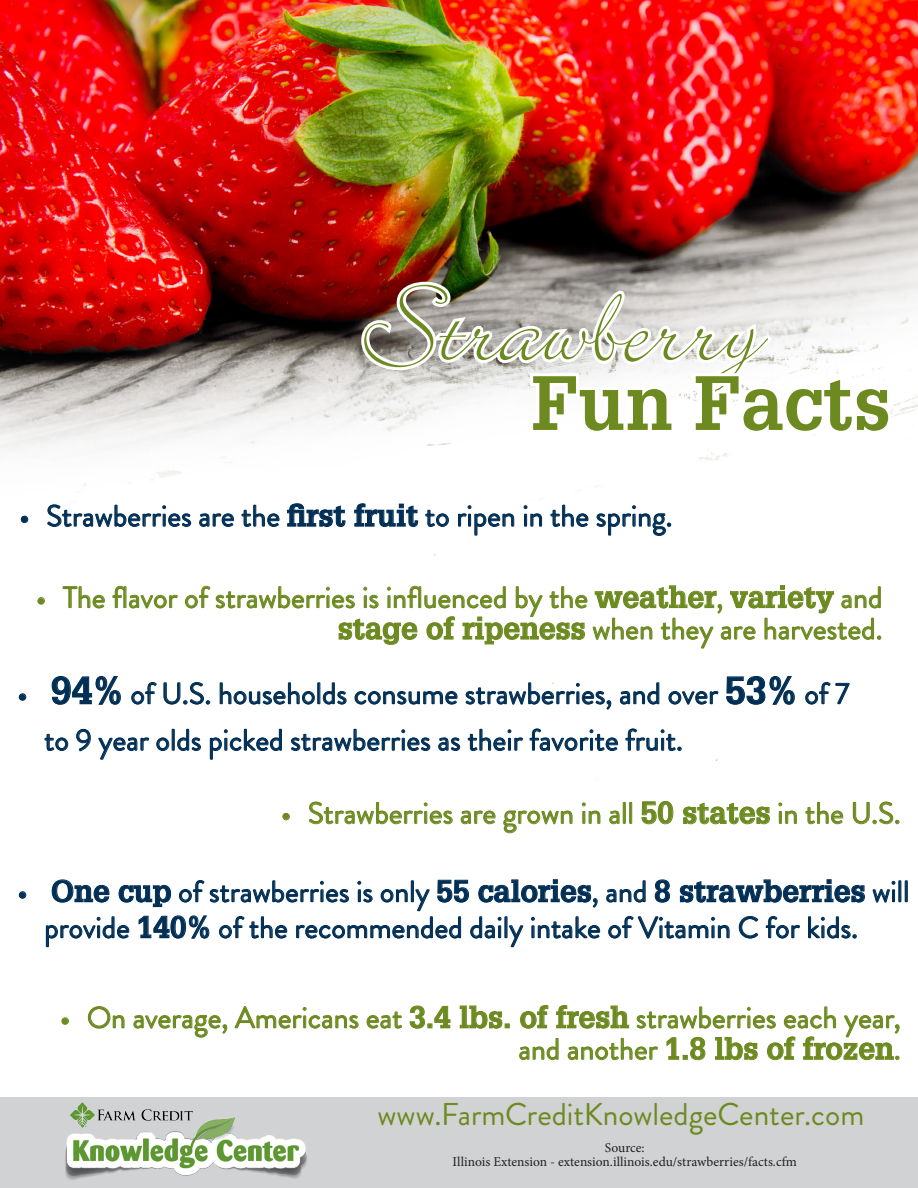
<style>
.page{position:relative;width:918px;height:1188px;background:#fff}
.page>*{position:absolute;margin:0;border:0;box-sizing:border-box;transform-origin:0 0}
.t1{font:123px "Bickley Script";color:#6c8a1f}
.t2{font:700 75px "Glypha LT Pro";color:#6c8a1f}
.t3{font:31.5px "Brandon Grotesque";color:#6c8a1f}
.t4{font:30px/46.5px "Brandon Grotesque";color:#002e54}
.t5{font:30px/31.5px "Brandon Grotesque";color:#6c8a1f;text-align:right}
.t6{font:13.5px "Minion Pro";color:#231f20}
.s1{font-family:"Glypha LT Pro";font-weight:700}
.s2{font-family:"Glypha LT Pro";font-weight:700;font-size:37.5px}
</style>
<div class="page">
<div style="left:0;top:1098px;width:918px;height:90px;background:#d1d2d4"></div>
<img style="left:65px;top:1103px;width:242px;height:77px">
<img style="left:0;top:0;width:918px;height:932px">
<svg style="left:358px;top:279px;width:538px;height:183px"></svg>
<div style="left:19px;top:694px;width:7px;height:6px;border:1px solid #002e54;border-radius:50%"></div>
<svg style="left:52px;top:676px;width:69px;height:29px"></svg>
<svg style="left:131px;top:682px;width:26px;height:23px"></svg>
<svg style="left:163px;top:682px;width:47px;height:23px"></svg>
<svg style="left:219px;top:682px;width:96px;height:23px"></svg>
<div style="left:318px;top:683px;width:2px;height:21px;border:1px solid #002e54"></div>
<svg style="left:323px;top:682px;width:24px;height:23px"></svg>
<svg style="left:354px;top:691px;width:104px;height:14px"></svg>
<svg style="left:465px;top:682px;width:147px;height:28px"></svg>
<svg style="left:620px;top:682px;width:40px;height:23px"></svg>
<svg style="left:668px;top:691px;width:51px;height:14px"></svg>
<svg style="left:726px;top:676px;width:69px;height:29px"></svg>
<svg style="left:805px;top:682px;width:45px;height:23px"></svg>
<svg style="left:44px;top:734px;width:24px;height:17px"></svg>
<svg style="left:76px;top:729px;width:15px;height:23px"></svg>
<svg style="left:98px;top:737px;width:52px;height:23px"></svg>
<svg style="left:156px;top:737px;width:14px;height:14px"></svg>
<div style="left:172px;top:729px;width:2px;height:21px;border:1px solid #002e54"></div>
<svg style="left:177px;top:729px;width:24px;height:22px"></svg>
<svg style="left:210px;top:729px;width:72px;height:31px"></svg>
<svg style="left:291px;top:729px;width:140px;height:22px"></svg>
<svg style="left:438px;top:737px;width:22px;height:14px"></svg>
<svg style="left:468px;top:729px;width:55px;height:22px"></svg>
<svg style="left:529px;top:728px;width:89px;height:23px"></svg>
<svg style="left:625px;top:728px;width:56px;height:23px"></svg>
<div style="left:283px;top:813px;width:6px;height:7px;border:1px solid #6c8a1f;border-radius:50%"></div>
<svg style="left:308px;top:801px;width:145px;height:24px"></svg>
<svg style="left:461px;top:810px;width:35px;height:15px"></svg>
<svg style="left:503px;top:810px;width:70px;height:24px"></svg>
<svg style="left:582px;top:803px;width:19px;height:21px"></svg>
<svg style="left:609px;top:810px;width:11px;height:15px"></svg>
<div style="left:623px;top:802px;width:2px;height:21px;border:1px solid #6c8a1f"></div>
<div style="left:630px;top:802px;width:2px;height:21px;border:1px solid #6c8a1f"></div>
<svg style="left:641px;top:801px;width:33px;height:24px"></svg>
<svg style="left:683px;top:803px;width:87px;height:22px"></svg>
<svg style="left:779px;top:803px;width:18px;height:21px"></svg>
<svg style="left:805px;top:802px;width:39px;height:23px"></svg>
<svg style="left:853px;top:801px;width:46px;height:24px"></svg>
<div style="left:19px;top:892px;width:7px;height:6px;border:1px solid #002e54;border-radius:50%"></div>
<svg style="left:606px;top:880px;width:40px;height:23px"></svg>
<svg style="left:654px;top:879px;width:16px;height:24px"></svg>
<svg style="left:679px;top:879px;width:186px;height:24px"></svg>
<svg style="left:872px;top:881px;width:23px;height:22px"></svg>
<div style="left:899px;top:881px;width:2px;height:21px;border:1px solid #002e54"></div>
<div style="left:905px;top:881px;width:2px;height:21px;border:1px solid #002e54"></div>
<svg style="left:46px;top:879px;width:554px;height:68px"></svg>
<svg style="left:608px;top:916px;width:122px;height:23px"></svg>
<svg style="left:739px;top:916px;width:19px;height:23px"></svg>
<svg style="left:766px;top:916px;width:34px;height:23px"></svg>
<svg style="left:808px;top:916px;width:48px;height:23px"></svg>
<svg style="left:62px;top:1018px;width:6px;height:6px"></svg>
<svg style="left:88px;top:1006px;width:37px;height:23px"></svg>
<svg style="left:133px;top:1015px;width:95px;height:23px"></svg>
<svg style="left:234px;top:1006px;width:125px;height:23px"></svg>
<svg style="left:366px;top:1011px;width:36px;height:18px"></svg>
<svg style="left:409px;top:1005px;width:42px;height:24px"></svg>
<svg style="left:460px;top:1005px;width:49px;height:24px"></svg>
<svg style="left:519px;top:1005px;width:381px;height:55px"></svg>
<svg style="left:38px;top:598px;width:6px;height:6px"></svg>
<svg style="left:62px;top:586px;width:43px;height:23px"></svg>
<svg style="left:112px;top:586px;width:66px;height:23px"></svg>
<svg style="left:185px;top:585px;width:696px;height:64px"></svg>
<div style="left:21px;top:516px;width:7px;height:7px;border:1px solid #002e54;border-radius:50%"></div>
<svg style="left:47px;top:504px;width:144px;height:23px"></svg>
<svg style="left:199px;top:513px;width:35px;height:14px"></svg>
<svg style="left:241px;top:504px;width:39px;height:23px"></svg>
<svg style="left:287px;top:503px;width:59px;height:24px"></svg>
<svg style="left:354px;top:503px;width:64px;height:24px"></svg>
<svg style="left:425px;top:509px;width:24px;height:18px"></svg>
<svg style="left:458px;top:506px;width:57px;height:30px"></svg>
<svg style="left:524px;top:506px;width:18px;height:21px"></svg>
<svg style="left:550px;top:504px;width:39px;height:23px"></svg>
<svg style="left:596px;top:506px;width:75px;height:30px"></svg>
<p class="t1" style="left:359px;top:267px;width:403px">Strawberry</p>
<p class="t2" style="left:531px;top:357px;width:361px">Fun Facts</p>
<p class="t4" style="left:19px;top:493px;width:655px">• Strawberries are the <span class="s1">first fruit</span> to ripen in the spring.</p>
<p class="t5" style="left:36px;top:582px;width:848px">• The flavor of strawberries is influenced by the <span class="s1">weather</span>, <span class="s1">variety</span> and <span class="s1">stage of ripeness</span> when they are harvested.</p>
<p class="t4" style="left:44px;top:671px;width:807px;text-indent:-27px">• <span class="s2">94%</span> of U.S. households consume strawberries, and over <span class="s2">53%</span> of 7 to 9 year olds picked strawberries as their favorite fruit.</p>
<p class="t5" style="left:281px;top:798px;width:621px">• Strawberries are grown in all <span class="s1">50 states</span> in the U.S.</p>
<p class="t4" style="left:44px;top:874px;width:867px;line-height:36px;text-indent:-27px">• <span class="s1">One cup</span> of strawberries is only <span class="s1">55 calories</span>, and <span class="s1">8 strawberries</span> will provide <span class="s1">140%</span> of the recommended daily intake of Vitamin C for kids.</p>
<p class="t5" style="left:60px;top:1002px;width:842px">• On average, Americans eat <span class="s1">3.4 lbs. of fresh</span> strawberries each year, and another <span class="s1">1.8 lbs of frozen</span>.</p>
<p class="t3" style="left:378px;top:1092px;width:488px">www.FarmCreditKnowledgeCenter.com</p>
<p class="t6" style="left:605px;top:1139px;width:41px">Source:</p>
<p class="t6" style="left:453px;top:1152px;width:346px">Illinois Extension - extension.illinois.edu/strawberries/facts.cfm</p>
</div>
